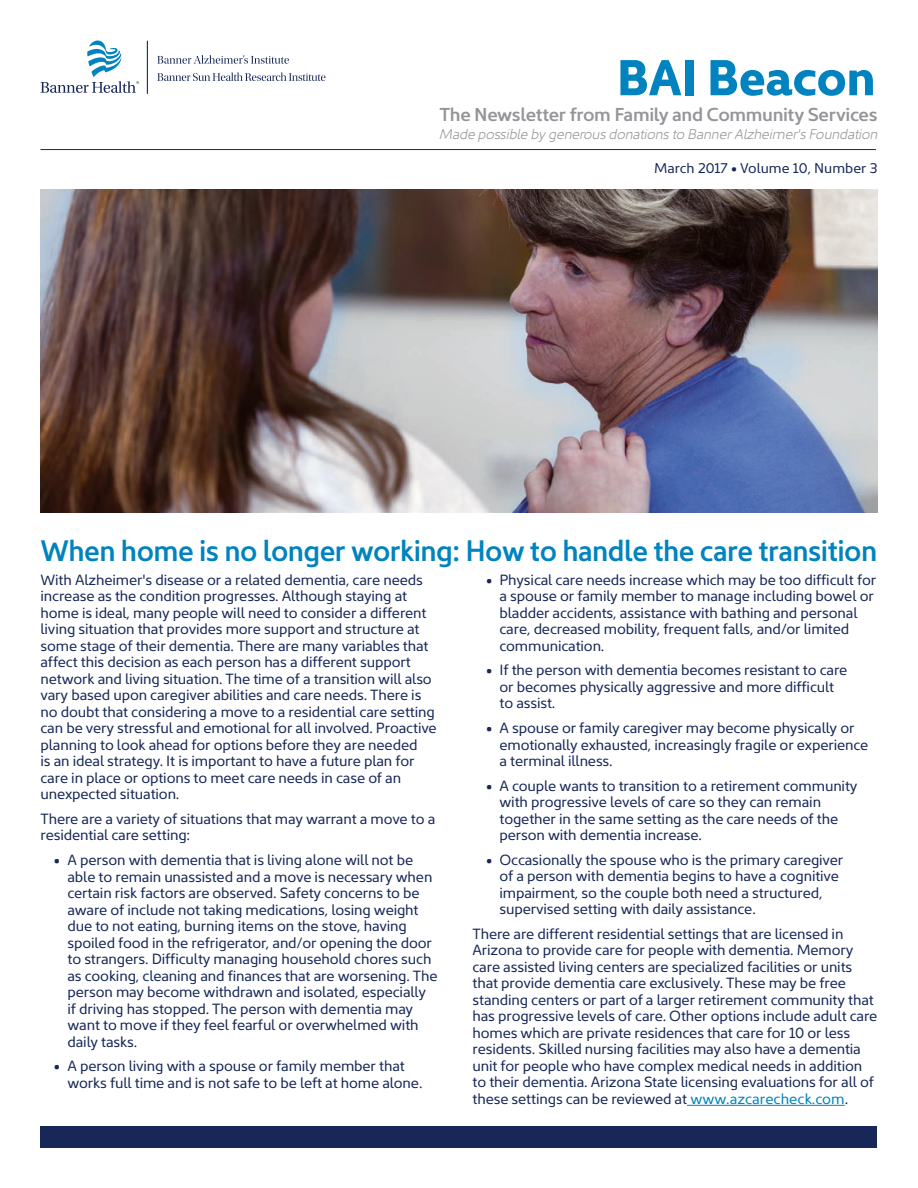
<style>
.page{position:relative;width:918px;height:1188px;background:#fff}
.page>*{position:absolute;margin:0;border:0;box-sizing:border-box;transform-origin:0 0}
.t1{font:700 51px "Kyrial Display Pro";letter-spacing:-.02em;color:#0083bf}
.t2{font:600 30px "Kyrial Sans Pro";letter-spacing:-.02em;color:#0083bf;scale:.95 1}
.t3{font:600 18.9px "Kyrial Sans Pro";letter-spacing:-.02em;color:#939598}
.t4{font:15px/16.5px "Kyrial Sans Pro";letter-spacing:-.01em;color:#172757}
.t5{font:italic 300 14.25px "Kyrial Sans Pro";letter-spacing:-.015em;color:#939598}
.t6{font:14.25px "Kyrial Sans Pro";color:#172757}
.s1{color:#0083bf}
</style>
<div class="page">
<hr style="left:0;top:594px;width:1px;height:594px;background:#0083bf">
<hr style="left:687px;top:1105px;width:158px;height:1px;background:#0083bf">
<hr style="left:0;top:596px;width:1px;height:60px;background:#172757">
<img style="left:40px;top:189px;width:838px;height:324px">
<hr style="left:40px;top:149px;width:836px;height:1px;background:#172757">
<svg style="left:40px;top:40px;width:99px;height:53px"></svg>
<hr style="left:147px;top:41px;width:1px;height:53px;background:#172757">
<svg style="left:157px;top:55px;width:132px;height:9px"></svg>
<svg style="left:157px;top:73px;width:169px;height:8px"></svg>
<div style="left:40px;top:1126px;width:838px;height:22px;background:#172757"></div>
<h1 class="t1" style="left:616px;top:41px;width:261px">BAI Beacon</h1>
<p class="t3" style="left:439px;top:101px;width:440px">The Newsletter from Family and Community Services</p>
<p class="t5" style="left:439px;top:124px;width:440px">Made possible by generous donations to Banner Alzheimer's Foundation</p>
<p class="t6" style="left:654px;top:158px;width:225px">March 2017 • Volume 10, Number 3</p>
<h2 class="t2" style="left:40px;top:529px;width:882px">When home is no longer working: How to handle the care transition</h2>
<p class="t4" style="left:40px;top:571px;width:398px">With Alzheimer's disease or a related dementia, care needs increase as the condition progresses. Although staying at home is ideal, many people will need to consider a different living situation that provides more support and structure at some stage of their dementia. There are many variables that affect this decision as each person has a different support network and living situation. The time of a transition will also vary based upon caregiver abilities and care needs. There is no doubt that considering a move to a residential care setting can be very stressful and emotional for all involved. Proactive planning to look ahead for options before they are needed<br>is an ideal strategy. It is important to have a future plan for care in place or options to meet care needs in case of an unexpected situation.</p>
<p class="t4" style="left:40px;top:810px;width:396px">There are a variety of situations that may warrant a move to a residential care setting:</p>
<p class="t4" style="left:67px;top:851px;width:372px;text-indent:-13px">• A person with dementia that is living alone will not be able to remain unassisted and a move is necessary when certain risk factors are observed. Safety concerns to be aware of include not taking medications, losing weight due to not eating, burning items on the stove, having spoiled food in the refrigerator, and/or opening the door to strangers. Difficulty managing household chores such as cooking, cleaning and finances that are worsening. The person may become withdrawn and isolated, especially if driving has stopped. The person with dementia may want to move if they feel fearful or overwhelmed with daily tasks.</p>
<p class="t4" style="left:67px;top:1057px;width:356px;text-indent:-13px">• A person living with a spouse or family member that works full time and is not safe to be left at home alone.</p>
<p class="t4" style="left:499px;top:571px;width:378px;text-indent:-13px">• Physical care needs increase which may be too difficult for a spouse or family member to manage including bowel or bladder accidents, assistance with bathing and personal care, decreased mobility, frequent falls, and/or limited communication.</p>
<p class="t4" style="left:499px;top:661px;width:349px;text-indent:-13px">• If the person with dementia becomes resistant to care or becomes physically aggressive and more difficult to assist.</p>
<p class="t4" style="left:499px;top:719px;width:370px;text-indent:-13px">• A spouse or family caregiver may become physically or emotionally exhausted, increasingly fragile or experience a terminal illness.</p>
<p class="t4" style="left:499px;top:776px;width:360px;text-indent:-13px">• A couple wants to transition to a retirement community with progressive levels of care so they can remain together in the same setting as the care needs of the person with dementia increase.</p>
<p class="t4" style="left:499px;top:850px;width:345px;text-indent:-13px">• Occasionally the spouse who is the primary caregiver of a person with dementia begins to have a cognitive impairment, so the couple both need a structured, supervised setting with daily assistance.</p>
<p class="t4" style="left:473px;top:925px;width:407px">There are different residential settings that are licensed in Arizona to provide care for people with dementia. Memory care assisted living centers are specialized facilities or units that provide dementia care exclusively. These may be free standing centers or part of a larger retirement community that has progressive levels of care. Other options include adult care homes which are private residences that care for 10 or less residents. Skilled nursing facilities may also have a dementia unit for people who have complex medical needs in addition to their dementia. Arizona State licensing evaluations for all of these settings can be reviewed at <span class="s1">www.azcarecheck.com</span>.</p>
</div>
